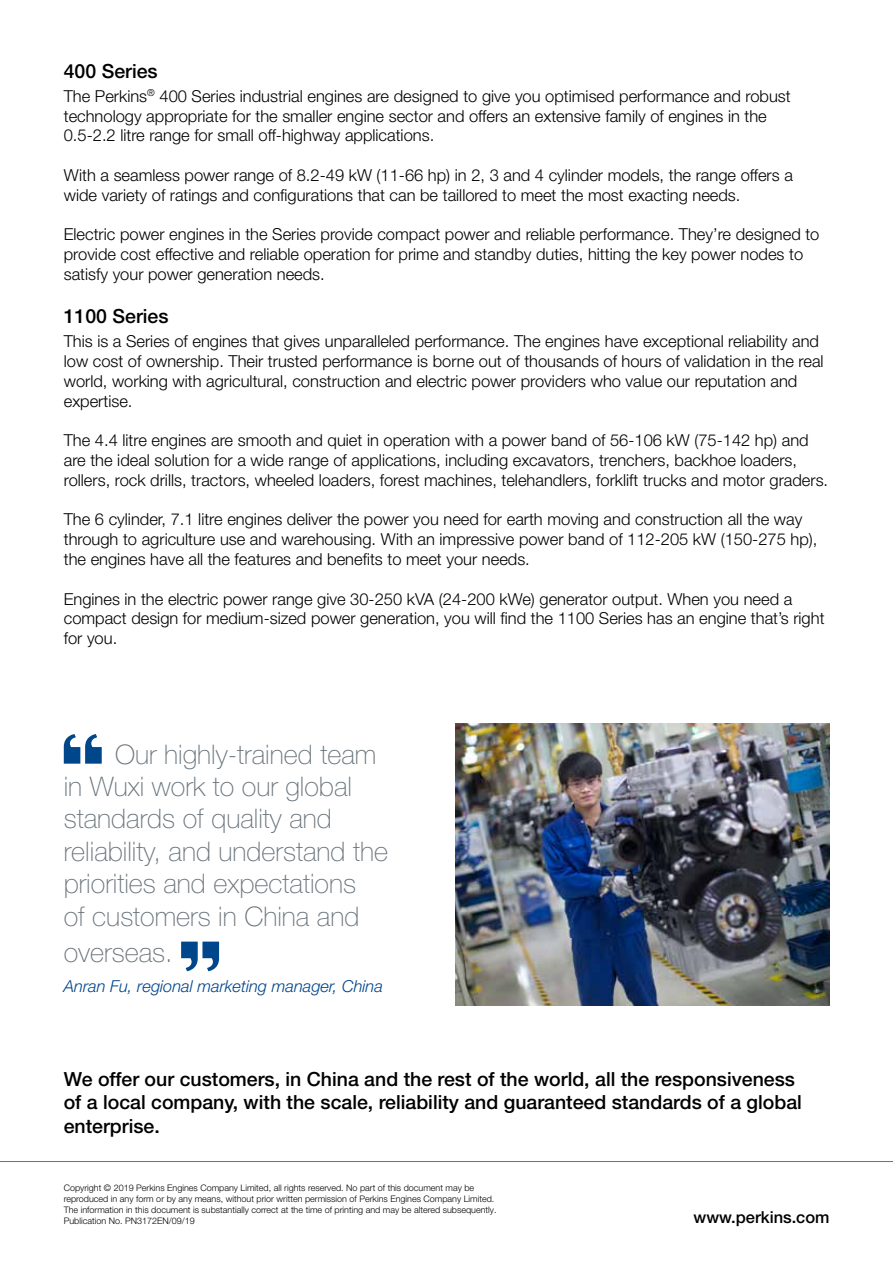
<style>
.page{position:relative;width:893px;height:1263px;background:#fff}
.page>*{position:absolute;margin:0;border:0;box-sizing:border-box;transform-origin:0 0}
.t1{font:100 27px/32.4px "Helvetica Neue LT Pro";color:#68737a}
.t2{font:500 19.5px/23.4px "Helvetica Neue LT Pro";color:#000}
.t3{font:300 16.5px/19.8px "Helvetica Neue LT Pro";color:#000}
.t4{font:italic 300 16.5px "Helvetica Neue LT Pro";color:#00468b}
.t5{font:500 16.5px "Helvetica Neue LT Pro";color:#000}
.t6{font:300 9px/10.8px "Helvetica Neue LT Pro";color:#000}
</style>
<div class="page">
<hr style="left:0;top:1161px;width:893px;height:1px;background:#68737a">
<img style="left:455px;top:724px;width:374px;height:281px">
<svg style="left:64px;top:734px;width:38px;height:30px"></svg>
<svg style="left:181px;top:941px;width:38px;height:30px"></svg>
<p class="t2" style="left:64px;top:59px;width:95px">400 Series</p>
<p class="t3" style="left:64px;top:86px;width:728px">The Perkins<sup>®</sup> 400 Series industrial engines are designed to give you optimised performance and robust technology appropriate for the smaller engine sector and offers an extensive family of engines in the<br>0.5-2.2 litre range for small off-highway applications.</p>
<p class="t3" style="left:64px;top:165px;width:731px">With a seamless power range of 8.2-49 kW (11-66 hp) in 2, 3 and 4 cylinder models, the range offers a wide variety of ratings and configurations that can be taillored to meet the most exacting needs.</p>
<p class="t3" style="left:64px;top:224px;width:757px">Electric power engines in the Series provide compact power and reliable performance. They’re designed to provide cost effective and reliable operation for prime and standby duties, hitting the key power nodes to satisfy your power generation needs.</p>
<p class="t2" style="left:64px;top:304px;width:106px">1100 Series</p>
<p class="t3" style="left:64px;top:331px;width:761px">This is a Series of engines that gives unparalleled performance. The engines have exceptional reliability and low cost of ownership. Their trusted performance is borne out of thousands of hours of validation in the real world, working with agricultural, construction and electric power providers who value our reputation and expertise.</p>
<p class="t3" style="left:64px;top:430px;width:766px">The 4.4 litre engines are smooth and quiet in operation with a power band of 56-106 kW (75-142 hp) and are the ideal solution for a wide range of applications, including excavators, trenchers, backhoe loaders, rollers, rock drills, tractors, wheeled loaders, forest machines, telehandlers, forklift trucks and motor graders.</p>
<p class="t3" style="left:64px;top:509px;width:755px">The 6 cylinder, 7.1 litre engines deliver the power you need for earth moving and construction all the way through to agriculture use and warehousing. With an impressive power band of 112-205 kW (150-275 hp), the engines have all the features and benefits to meet your needs.</p>
<p class="t3" style="left:64px;top:588px;width:762px">Engines in the electric power range give 30-250 kVA (24-200 kWe) generator output. When you need a compact design for medium-sized power generation, you will find the 1100 Series has an engine that’s right for you.</p>
<h1 class="t1" style="left:64px;top:737px;width:326px;text-indent:51px">Our highly-trained team in Wuxi work to our global standards of quality and reliability, and understand the priorities and expectations<br>of customers in China and</h1>
<h1 class="t1" style="left:64px;top:935px;width:110px">overseas.</h1>
<p class="t4" style="left:64px;top:976px;width:321px">Anran Fu, regional marketing manager, China</p>
<p class="t2" style="left:64px;top:1067px;width:740px">We offer our customers, in China and the rest of the world, all the responsiveness of a local company, with the scale, reliability and guaranteed standards of a global enterprise.</p>
<p class="t6" style="left:64px;top:1182px;width:434px">Copyright © 2019 Perkins Engines Company Limited, all rights reserved. No part of this document may be reproduced in any form or by any means, without prior written permission of Perkins Engines Company Limited.<br>The information in this document is substantially correct at the time of printing and may be altered subsequently.<br>Publication No. PN3172EN/09/19</p>
<p class="t5" style="left:694px;top:1207px;width:138px">www.perkins.com</p>
</div>
